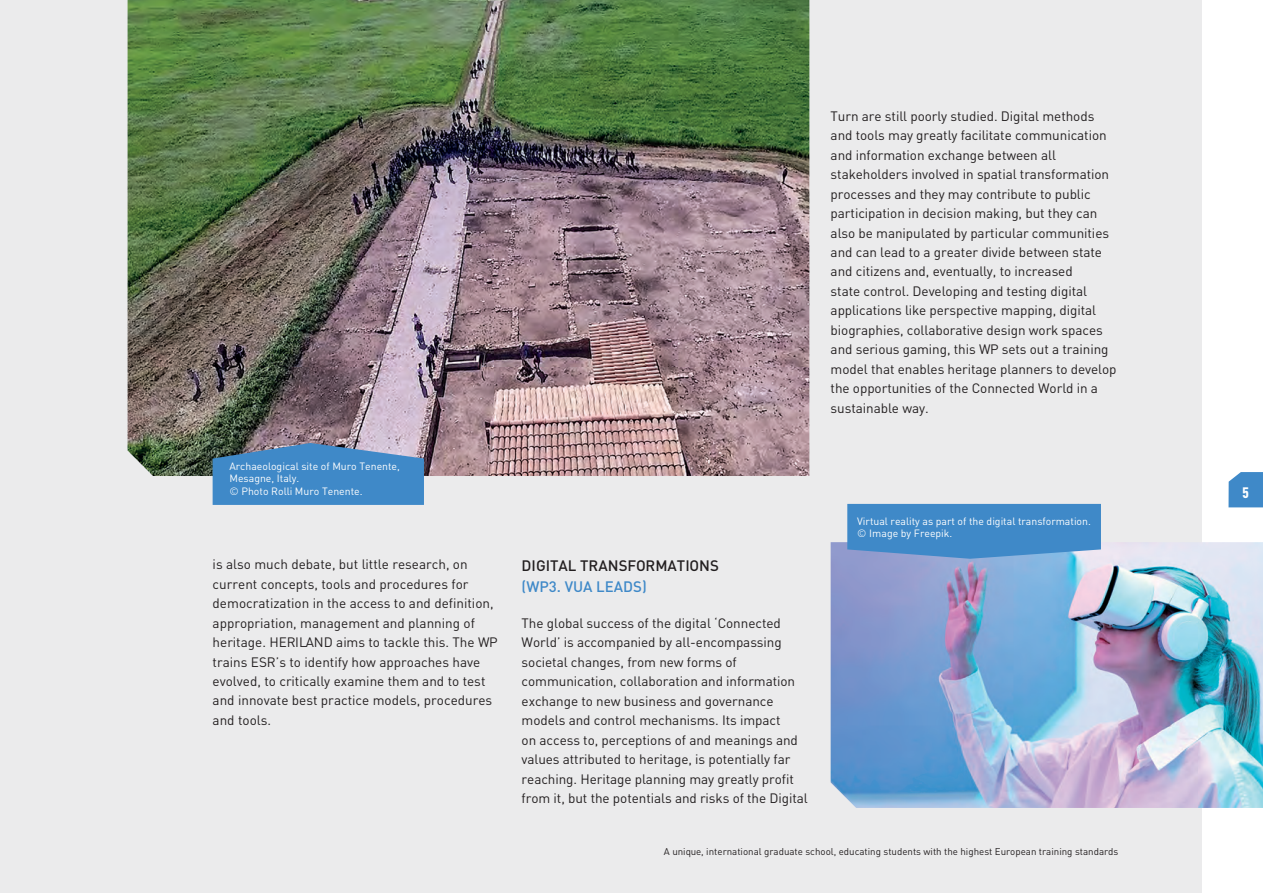
<style>
.page{position:relative;width:1263px;height:893px;background:#fff}
.page>*{position:absolute;margin:0;border:0;box-sizing:border-box;transform-origin:0 0}
.SubKoppen{font:500 15px "DIN Pro";color:#231f20}
.SubKoppen-2{font:500 15px "DIN Pro";color:#3f89c8}
.t1{font:900 condensed 15px "DIN Pro";color:#fff}
.Platte_tekst{font:13.5px/19.5px "DIN Pro";letter-spacing:-.005em;color:#231f20}
.Figuurbijschriften{font:10.5px/12.6px "DIN Pro";color:#fff}
.t2{font:9.75px "DIN Pro";color:#231f20}
.s1{font-weight:300}
</style>
<div class="page">
<div style="left:0;top:0;width:1202px;height:893px;background:#ebebec"></div>
<svg style="left:1228px;top:472px;width:35px;height:35px"></svg>
<img style="left:831px;top:542px;width:432px;height:266px">
<img style="left:128px;top:0;width:681px;height:476px">
<svg style="left:213px;top:443px;width:211px;height:62px;background:#4a89c1"></svg>
<svg style="left:847px;top:504px;width:254px;height:55px;background:#478cc9"></svg>
<p class="Figuurbijschriften" style="left:229px;top:459px;width:172px">Archaeological site of Muro Tenente,<br>Mesagne, Italy.</p>
<p class="Figuurbijschriften" style="left:229px;top:484px;width:135px"><span class="s1">©</span> Photo Rolli Muro Tenente.</p>
<p class="Platte_tekst" style="left:213px;top:553px;width:286px">is also much debate, but little research, on current concepts, tools and procedures for democratization in the access to and definition, appropriation, management and planning of heritage. HERILAND aims to tackle this. The WP trains ESR’s to identify how approaches have evolved, to critically examine them and to test and innovate best practice models, procedures and tools.</p>
<p class="Platte_tekst" style="left:831px;top:105px;width:287px">Turn are still poorly studied. Digital methods and tools may greatly facilitate communication and information exchange between all stakeholders involved in spatial transformation processes and they may contribute to public participation in decision making, but they can also be manipulated by particular communities and can lead to a greater divide between state and citizens and, eventually, to increased<br>state control. Developing and testing digital applications like perspective mapping, digital biographies, collaborative design work spaces and serious gaming, this WP sets out a training model that enables heritage planners to develop the opportunities of the Connected World in a sustainable way.</p>
<p class="SubKoppen" style="left:522px;top:553px;width:199px">DIGITAL TRANSFORMATIONS</p>
<p class="SubKoppen-2" style="left:522px;top:574px;width:127px">(WP3. VUA LEADS)</p>
<p class="Platte_tekst" style="left:522px;top:612px;width:288px">The global success of the digital ‘Connected World’ is accompanied by all-encompassing societal changes, from new forms of communication, collaboration and information exchange to new business and governance models and control mechanisms. Its impact<br>on access to, perceptions of and meanings and values attributed to heritage, is potentially far reaching. Heritage planning may greatly profit from it, but the potentials and risks of the Digital</p>
<p class="Figuurbijschriften" style="left:857px;top:514px;width:235px">Virtual reality as part of the digital transformation.</p>
<p class="Figuurbijschriften" style="left:857px;top:526px;width:96px"><span class="s1">©</span> Image by Freepik.</p>
<p class="t2" style="left:664px;top:843px;width:456px">A unique, international graduate school, educating students with the highest European training standards</p>
<p class="t1" style="left:1242px;top:481px;width:8px">5</p>
</div>
